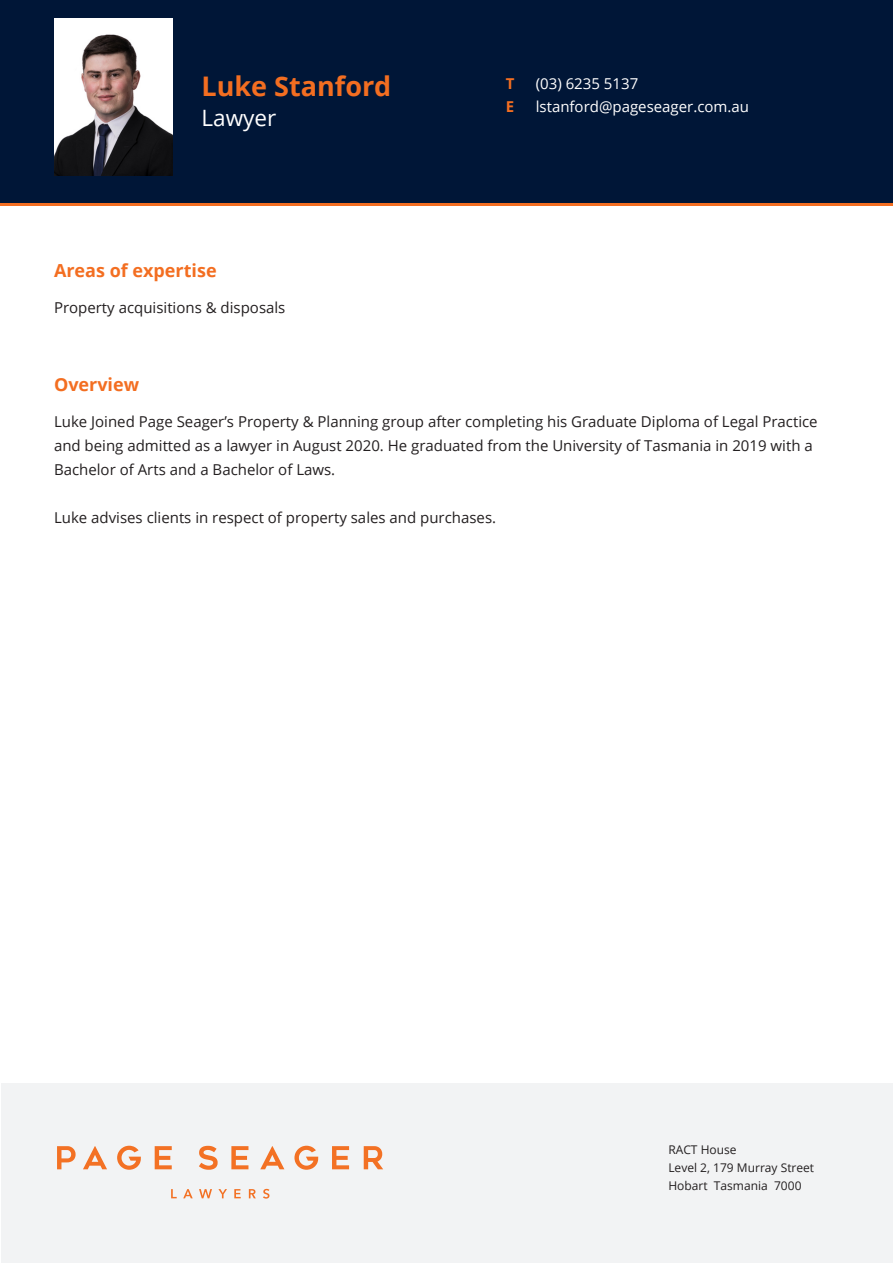
<style>
.page{position:relative;width:893px;height:1263px;background:#fff}
.page>*{position:absolute;margin:0;border:0;box-sizing:border-box;transform-origin:0 0}
.t1{font:700 27px "Open Sans";color:#f36e21}
.t2{font:22.5px "Open Sans";color:#fff}
.t3{font:700 18px "Open Sans";color:#f36e21}
.body{font:15px/24px "Open Sans";color:#231f20}
.t4{font:15px "Open Sans";color:#fff}
.t5{font:700 15px "Open Sans";color:#f36e21}
.t6{font:12px "Open Sans";color:#231f20}
</style>
<div class="page">
<svg style="left:0;top:202px;width:893px;height:4px;background:#b65826"></svg>
<div style="left:0;top:0;width:893px;height:202px;background:#001637"></div>
<img style="left:54px;top:18px;width:118px;height:158px">
<div style="left:2px;top:1083px;width:891px;height:180px;background:#f2f3f4"></div>
<svg style="left:57px;top:1146px;width:19px;height:23px"></svg>
<svg style="left:83px;top:1146px;width:24px;height:23px"></svg>
<svg style="left:155px;top:1146px;width:17px;height:23px"></svg>
<svg style="left:199px;top:1146px;width:19px;height:24px"></svg>
<svg style="left:231px;top:1146px;width:17px;height:23px"></svg>
<svg style="left:260px;top:1146px;width:24px;height:23px"></svg>
<svg style="left:332px;top:1146px;width:17px;height:23px"></svg>
<svg style="left:364px;top:1146px;width:19px;height:23px"></svg>
<svg style="left:117px;top:1146px;width:24px;height:24px"></svg>
<svg style="left:294px;top:1146px;width:24px;height:24px"></svg>
<svg style="left:171px;top:1189px;width:6px;height:9px"></svg>
<svg style="left:183px;top:1189px;width:10px;height:9px"></svg>
<svg style="left:199px;top:1189px;width:13px;height:9px"></svg>
<svg style="left:218px;top:1189px;width:9px;height:9px"></svg>
<svg style="left:234px;top:1189px;width:7px;height:9px"></svg>
<svg style="left:249px;top:1189px;width:7px;height:9px"></svg>
<svg style="left:263px;top:1189px;width:6px;height:9px"></svg>
<p class="t1" style="left:202px;top:67px;width:191px">Luke Stanford</p>
<p class="t2" style="left:202px;top:102px;width:76px">Lawyer</p>
<p class="t3" style="left:54px;top:258px;width:164px">Areas of expertise</p>
<p class="body" style="left:54px;top:296px;width:233px">Property acquisitions &amp; disposals</p>
<p class="t5" style="left:506px;top:73px;width:10px">T</p>
<p class="t5" style="left:506px;top:96px;width:10px">E</p>
<p class="t4" style="left:536px;top:73px;width:104px">(03) 6235 5137</p>
<p class="t4" style="left:536px;top:96px;width:215px">lstanford@pageseager.com.au</p>
<p class="t3" style="left:54px;top:372px;width:87px">Overview</p>
<p class="body" style="left:54px;top:410px;width:765px">Luke Joined Page Seager’s Property &amp; Planning group after completing his Graduate Diploma of Legal Practice and being admitted as a lawyer in August 2020. He graduated from the University of Tasmania in 2019 with a<br>Bachelor of Arts and a Bachelor of Laws.</p>
<p class="body" style="left:54px;top:506px;width:444px">Luke advises clients in respect of property sales and purchases.</p>
<p class="t6" style="left:668px;top:1142px;width:70px">RACT House</p>
<p class="t6" style="left:668px;top:1160px;width:147px">Level 2, 179 Murray Street</p>
<p class="t6" style="left:668px;top:1178px;width:135px">Hobart Tasmania 7000</p>
</div>
